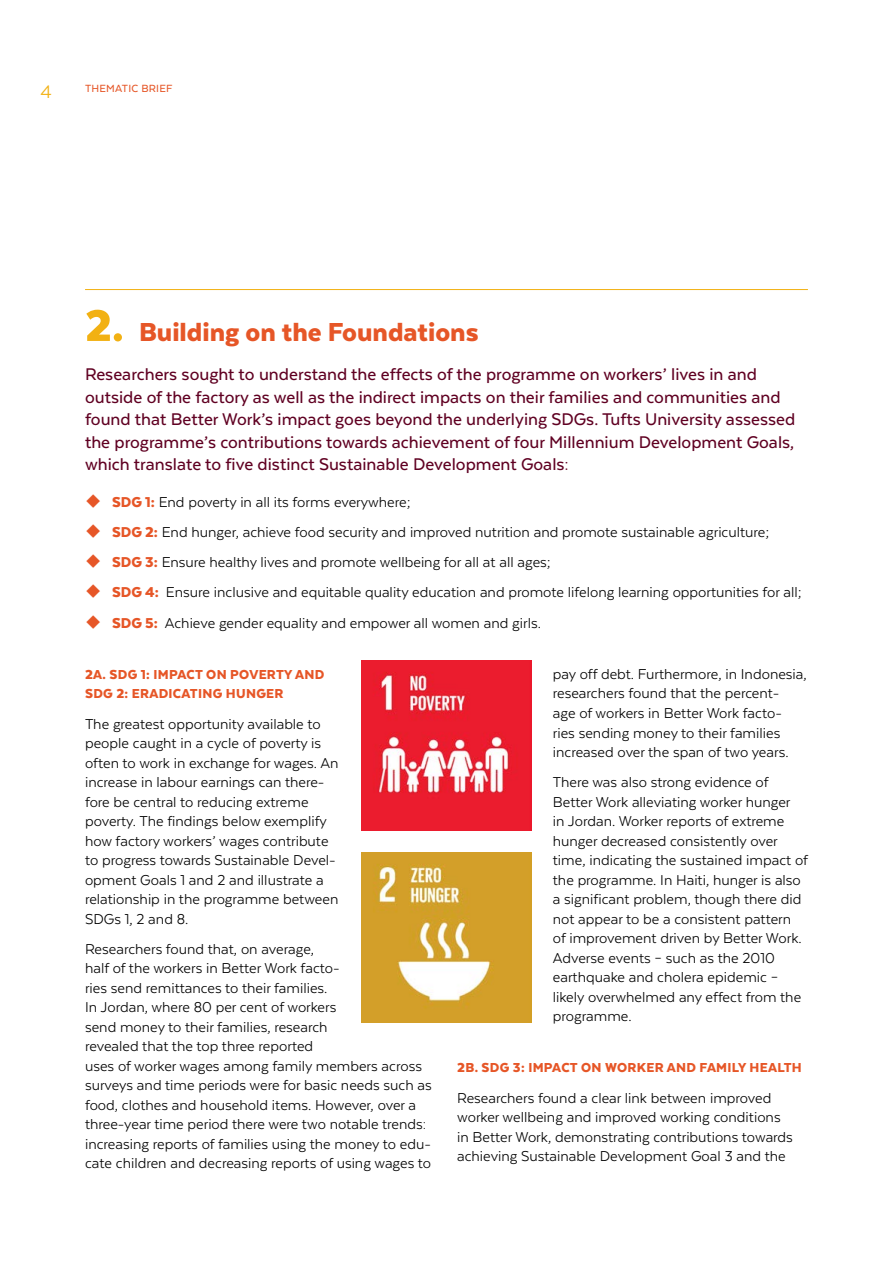
<style>
.page{position:relative;width:893px;height:1263px;background:#fff}
.page>*{position:absolute;margin:0;border:0;box-sizing:border-box;transform-origin:0 0}
.t1{font:900 30px "Texta";color:#e65627}
.t2{font:21px "Texta";color:#f2b113}
.t3{font:500 19.5px/22.5px "Texta";color:#600022}
.t4{font:16.5px/19.5px "Texta";color:#000}
.t5{font:900 15px/19.5px "Texta";letter-spacing:.02em;color:#e65627}
.t6{font:500 12px "Texta";letter-spacing:.02em;color:#e65627}
.s1{font-size:51px;color:#f2b113}
.s2{font-weight:900;color:#e65627}
</style>
<div class="page">
<hr style="left:85px;top:289px;width:723px;height:1px;background:#f2b113">
<img style="left:361px;top:660px;width:171px;height:171px">
<img style="left:361px;top:853px;width:171px;height:170px">
<p class="t2" style="left:40px;top:81px;width:13px">4</p>
<p class="t6" style="left:85px;top:83px;width:89px">THEMATIC BRIEF</p>
<h1 class="t1" style="left:85px;top:316px;width:395px"><span class="s1">2.</span> Building on the Foundations</h1>
<p class="t3" style="left:85px;top:363px;width:712px">Researchers sought to understand the effects of the programme on workers’ lives in and outside of the factory as well as the indirect impacts on their families and communities and found that Better Work’s impact goes beyond the underlying SDGs. Tufts University assessed the programme’s contributions towards achievement of four Millennium Development Goals, which translate to five distinct Sustainable Development Goals:</p>
<p class="t4" style="left:112px;top:487px;width:691px;line-height:30.2px"><span class="s2">SDG 1:</span> End poverty in all its forms everywhere;<br><span class="s2">SDG 2:</span> End hunger, achieve food security and improved nutrition and promote sustainable agriculture; <span class="s2">SDG 3:</span> Ensure healthy lives and promote wellbeing for all at all ages;<br><span class="s2">SDG 4:</span> Ensure inclusive and equitable quality education and promote lifelong learning opportunities for all; <span class="s2">SDG 5:</span> Achieve gender equality and empower all women and girls.</p>
<p class="t5" style="left:85px;top:664px;width:241px">2A. SDG 1: IMPACT ON POVERTY AND<br>SDG 2: ERADICATING HUNGER</p>
<p class="t4" style="left:85px;top:714px;width:255px">The greatest opportunity available to people caught in a cycle of poverty is often to work in exchange for wages. An increase in labour earnings can there&shy;fore be central to reducing extreme poverty. The findings below exemplify how factory workers’ wages contribute to progress towards Sustainable Devel&shy;opment Goals 1 and 2 and illustrate a relationship in the programme between SDGs 1, 2 and 8.</p>
<p class="t4" style="left:85px;top:939px;width:348px">Researchers found that, on average,<br>half of the workers in Better Work facto-<br>ries send remittances to their families.<br>In Jordan, where 80 per cent of workers<br>send money to their families, research<br>revealed that the top three reported<br>uses of worker wages among family members across surveys and time periods were for basic needs such as food, clothes and household items. However, over a three-year time period there were two notable trends: increasing reports of families using the money to edu&shy;cate children and decreasing reports of using wages to</p>
<p class="t4" style="left:553px;top:664px;width:255px">pay off debt. Furthermore, in Indonesia, researchers found that the percent-<br>age of workers in Better Work facto&shy;ries sending money to their families increased over the span of two years.</p>
<p class="t4" style="left:553px;top:772px;width:257px">There was also strong evidence of Better Work alleviating worker hunger<br>in Jordan. Worker reports of extreme hunger decreased consistently over time, indicating the sustained impact of the programme. In Haiti, hunger is also a significant problem, though there did not appear to be a consistent pattern of improvement driven by Better Work.<br>Adverse events – such as the 2010 earthquake and cholera epidemic – likely overwhelmed any effect from the programme.</p>
<p class="t5" style="left:457px;top:1058px;width:346px">2B. SDG 3: IMPACT ON WORKER AND FAMILY HEALTH</p>
<p class="t4" style="left:457px;top:1088px;width:337px">Researchers found a clear link between improved worker wellbeing and improved working conditions in Better Work, demonstrating contributions towards achieving Sustainable Development Goal 3 and the</p>
</div>
